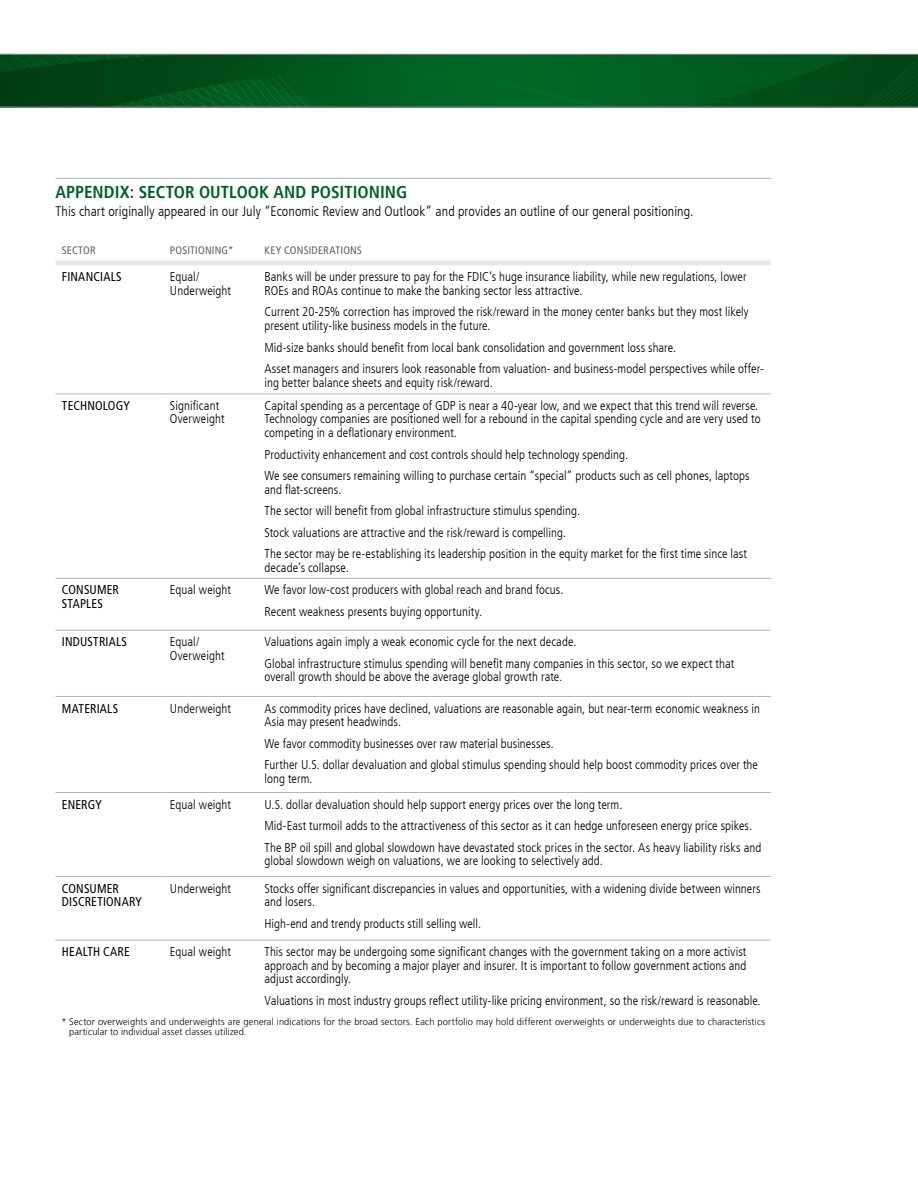
<style>
.page{position:relative;width:918px;height:1188px;background:#fff}
.page>*{position:absolute;margin:0;border:0;box-sizing:border-box;transform-origin:0 0}
.t1{font:700 condensed 17.25px "Frutiger LT";color:#006225}
.t2{font:300 condensed 13.8px "Frutiger LT";letter-spacing:.005em;color:#000}
.t3{font:300 condensed 12.75px/13.5px "Frutiger LT";letter-spacing:.005em;color:#000}
.t4{font:condensed 12.75px/13.5px "Frutiger LT";letter-spacing:.015em;color:#000}
.t5{font:condensed 10.8px "Frutiger LT";letter-spacing:.02em;color:#5f6062}
.t6{font:300 9.75px/10.5px "Frutiger LT";letter-spacing:.015em;color:#000;scale:.95 1}
</style>
<div class="page">
<svg style="left:645px;top:55px;width:273px;height:52px"></svg>
<hr style="left:0;top:54px;width:918px;height:1px;background:#6f767a">
<hr style="left:0;top:107px;width:918px;height:1px;background:#6f767a">
<svg style="left:0;top:55px;width:645px;height:53px"></svg>
<svg style="left:56px;top:260px;width:715px;height:5px"></svg>
<hr style="left:56px;top:394px;width:108px;height:1px;background:#b0b7bb">
<hr style="left:164px;top:394px;width:94px;height:1px;background:#b0b7bb">
<hr style="left:258px;top:394px;width:513px;height:1px;background:#b0b7bb">
<hr style="left:56px;top:578px;width:108px;height:1px;background:#b0b7bb">
<hr style="left:164px;top:578px;width:94px;height:1px;background:#b0b7bb">
<hr style="left:258px;top:578px;width:513px;height:1px;background:#b0b7bb">
<hr style="left:56px;top:630px;width:108px;height:1px;background:#b0b7bb">
<hr style="left:164px;top:630px;width:94px;height:1px;background:#b0b7bb">
<hr style="left:258px;top:630px;width:513px;height:1px;background:#b0b7bb">
<hr style="left:56px;top:696px;width:108px;height:1px;background:#b0b7bb">
<hr style="left:164px;top:696px;width:94px;height:1px;background:#b0b7bb">
<hr style="left:258px;top:696px;width:513px;height:1px;background:#b0b7bb">
<hr style="left:56px;top:792px;width:108px;height:1px;background:#b0b7bb">
<hr style="left:164px;top:792px;width:94px;height:1px;background:#b0b7bb">
<hr style="left:258px;top:792px;width:513px;height:1px;background:#b0b7bb">
<hr style="left:56px;top:876px;width:108px;height:1px;background:#b0b7bb">
<hr style="left:164px;top:876px;width:94px;height:1px;background:#b0b7bb">
<hr style="left:258px;top:876px;width:513px;height:1px;background:#b0b7bb">
<hr style="left:56px;top:940px;width:108px;height:1px;background:#b0b7bb">
<hr style="left:164px;top:940px;width:94px;height:1px;background:#b0b7bb">
<hr style="left:258px;top:940px;width:513px;height:1px;background:#b0b7bb">
<hr style="left:56px;top:178px;width:715px;height:1px;background:#b0b7bb">
<h1 class="t1" style="left:56px;top:182px;width:353px">APPENDIX: SECTOR OUTLOOK AND POSITIONING</h1>
<p class="t2" style="left:56px;top:203px;width:640px">This chart originally appeared in our July “Economic Review and Outlook” and provides an outline of our general positioning.</p>
<p class="t5" style="left:62px;top:244px;width:35px">SECTOR</p>
<p class="t5" style="left:170px;top:244px;width:65px">POSITIONING*</p>
<p class="t5" style="left:264px;top:244px;width:99px">KEY CONSIDERATIONS</p>
<p class="t4" style="left:62px;top:270px;width:61px">FINANCIALS</p>
<p class="t3" style="left:170px;top:270px;width:63px">Equal/<br>Underweight</p>
<p class="t3" style="left:264px;top:270px;width:484px">Banks will be under pressure to pay for the FDIC’s huge insurance liability, while new regulations, lower<br>ROEs and ROAs continue to make the banking sector less attractive.</p>
<p class="t3" style="left:264px;top:305px;width:486px">Current 20-25% correction has improved the risk/reward in the money center banks but they most likely present utility-like business models in the future.</p>
<p class="t3" style="left:264px;top:337px;width:501px;line-height:21.6px">Mid-size banks should benefit from local bank consolidation and government loss share.<br>Asset managers and insurers look reasonable from valuation- and business-model perspectives while offer-</p>
<p class="t3" style="left:264px;top:376px;width:230px">ing better balance sheets and equity risk/reward.</p>
<p class="t4" style="left:62px;top:399px;width:69px">TECHNOLOGY</p>
<p class="t3" style="left:170px;top:399px;width:56px">Significant<br>Overweight</p>
<p class="t3" style="left:264px;top:399px;width:498px">Capital spending as a percentage of GDP is near a 40-year low, and we expect that this trend will reverse.<br>Technology companies are positioned well for a rebound in the capital spending cycle and are very used to competing in a deflationary environment.</p>
<p class="t3" style="left:264px;top:444px;width:487px;line-height:21.6px">Productivity enhancement and cost controls should help technology spending.<br>We see consumers remaining willing to purchase certain “special” products such as cell phones, laptops</p>
<p class="t3" style="left:264px;top:479px;width:484px;line-height:21.6px">and flat-screens.<br>The sector will benefit from global infrastructure stimulus spending.<br>Stock valuations are attractive and the risk/reward is compelling.<br>The sector may be re-establishing its leadership position in the equity market for the first time since last</p>
<p class="t3" style="left:264px;top:561px;width:86px">decade’s collapse.</p>
<p class="t4" style="left:62px;top:583px;width:59px">CONSUMER<br>STAPLES</p>
<p class="t3" style="left:170px;top:583px;width:63px">Equal weight</p>
<p class="t3" style="left:264px;top:579px;width:301px;line-height:21.6px">We favor low-cost producers with global reach and brand focus.<br>Recent weakness presents buying opportunity.</p>
<p class="t4" style="left:62px;top:635px;width:67px">INDUSTRIALS</p>
<p class="t3" style="left:170px;top:635px;width:56px">Equal/<br>Overweight</p>
<p class="t3" style="left:264px;top:631px;width:471px;line-height:21.6px">Valuations again imply a weak economic cycle for the next decade.<br>Global infrastructure stimulus spending will benefit many companies in this sector, so we expect that</p>
<p class="t3" style="left:264px;top:670px;width:299px">overall growth should be above the average global growth rate.</p>
<p class="t4" style="left:62px;top:701px;width:58px">MATERIALS</p>
<p class="t3" style="left:170px;top:702px;width:63px">Underweight</p>
<p class="t3" style="left:264px;top:702px;width:497px">As commodity prices have declined, valuations are reasonable again, but near-term economic weakness in<br>Asia may present headwinds.</p>
<p class="t3" style="left:264px;top:733px;width:495px;line-height:21.6px">We favor commodity businesses over raw material businesses.<br>Further U.S. dollar devaluation and global stimulus spending should help boost commodity prices over the</p>
<p class="t3" style="left:264px;top:772px;width:50px">long term.</p>
<p class="t4" style="left:62px;top:797px;width:41px">ENERGY</p>
<p class="t3" style="left:170px;top:798px;width:63px">Equal weight</p>
<p class="t3" style="left:264px;top:794px;width:498px;line-height:21.6px">U.S. dollar devaluation should help support energy prices over the long term.<br>Mid-East turmoil adds to the attractiveness of this sector as it can hedge unforeseen energy price spikes.<br>The BP oil spill and global slowdown have devastated stock prices in the sector. As heavy liability risks and</p>
<p class="t3" style="left:264px;top:854px;width:340px">global slowdown weigh on valuations, we are looking to selectively add.</p>
<p class="t4" style="left:62px;top:881px;width:82px">CONSUMER<br>DISCRETIONARY</p>
<p class="t3" style="left:170px;top:882px;width:63px">Underweight</p>
<p class="t3" style="left:264px;top:882px;width:498px">Stocks offer significant discrepancies in values and opportunities, with a widening divide between winners and losers.</p>
<p class="t3" style="left:264px;top:917px;width:218px">High-end and trendy products still selling well.</p>
<p class="t4" style="left:62px;top:945px;width:69px">HEALTH CARE</p>
<p class="t3" style="left:170px;top:945px;width:63px">Equal weight</p>
<p class="t3" style="left:264px;top:945px;width:484px;text-align:justify">This sector may be undergoing some significant changes with the government taking on a more activist approach and by becoming a major player and insurer. It is important to follow government actions and adjust accordingly.</p>
<p class="t3" style="left:264px;top:994px;width:498px">Valuations in most industry groups reflect utility-like pricing environment, so the risk/reward is reasonable.</p>
<p class="t6" style="left:69px;top:1016px;width:734px;text-indent:-8px">* Sector overweights and underweights are general indications for the broad sectors. Each portfolio may hold different overweights or underweights due to characteristics particular to individual asset classes utilized.</p>
</div>
